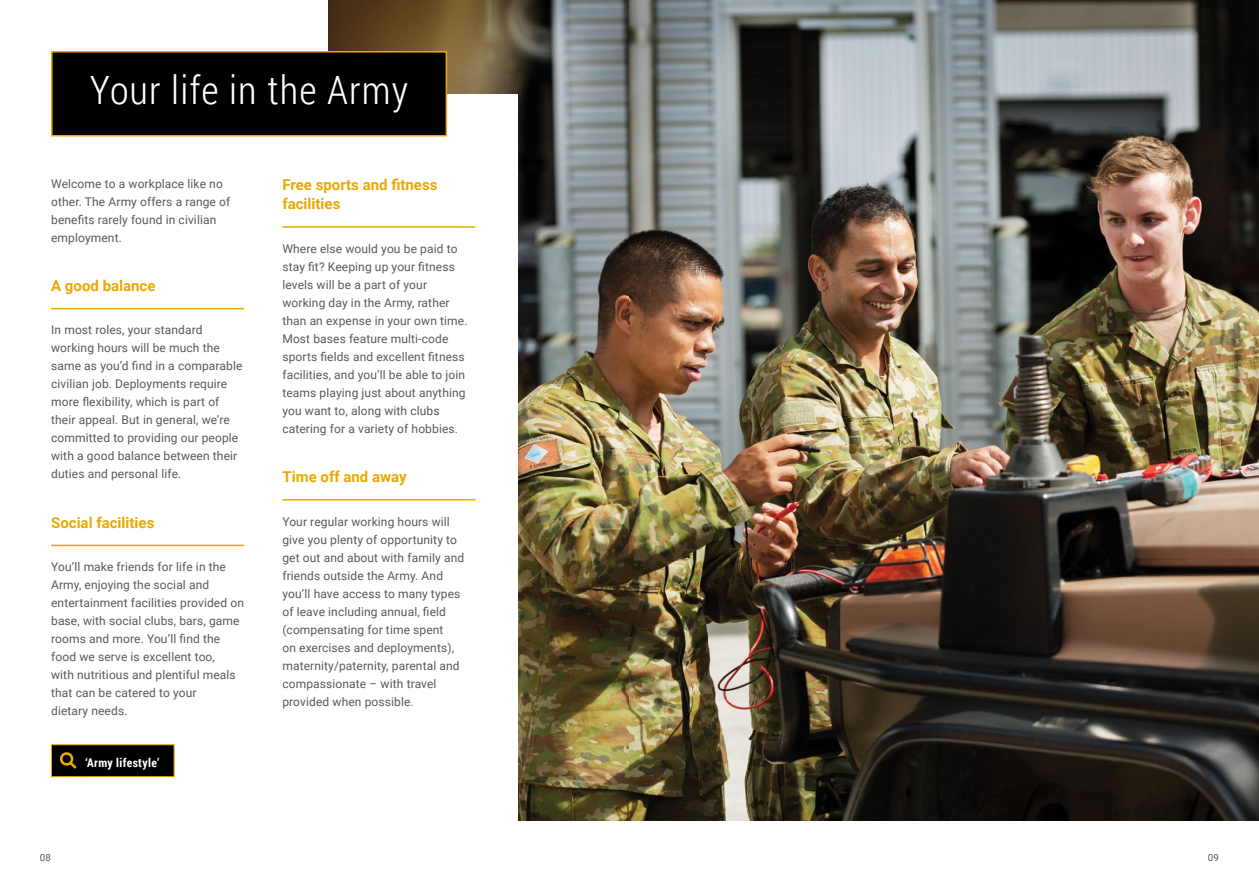
<style>
.page{position:relative;width:1259px;height:893px;background:#fff}
.page>*{position:absolute;margin:0;border:0;box-sizing:border-box;transform-origin:0 0}
.t1{font:300 39px "Roboto Condensed";letter-spacing:.03em;color:#fff}
.t2{font:700 15px/19.5px "Roboto";color:#eba900}
.t3{font:12px/18px "Roboto";letter-spacing:.01em;color:#58595b}
.t4{font:700 12px "Roboto Condensed";letter-spacing:.03em;color:#fff}
.t5{font:9.75px "Roboto";color:#58595b}
</style>
<div class="page">
<img style="left:328px;top:0;width:931px;height:821px">
<div style="left:8px;top:94px;width:510px;height:738px;background:#fff"></div>
<hr style="left:51px;top:308px;width:193px;height:1px;background:#eba900">
<hr style="left:51px;top:545px;width:193px;height:1px;background:#eba900">
<hr style="left:282px;top:226px;width:193px;height:2px;background:#eba900">
<hr style="left:282px;top:499px;width:193px;height:2px;background:#eba900">
<div style="left:52px;top:52px;width:394px;height:84px;background:#000"></div>
<div style="left:51px;top:51px;width:396px;height:85px;border:2px solid #eba900"></div>
<hr style="left:51px;top:744px;width:30px;height:1px;background:#eba900">
<hr style="left:81px;top:744px;width:93px;height:1px;background:#eba900">
<hr style="left:174px;top:745px;width:1px;height:31px;background:#eba900">
<svg style="left:51px;top:745px;width:123px;height:32px"></svg>
<h1 class="t1" style="left:90px;top:64px;width:320px">Your life in the Army</h1>
<p class="t3" style="left:51px;top:174px;width:181px">Welcome to a workplace like no other. The Army offers a range of benefits rarely found in civilian employment.</p>
<p class="t2" style="left:51px;top:275px;width:106px">A good balance</p>
<p class="t3" style="left:51px;top:321px;width:193px">In most roles, your standard working hours will be much the same as you’d find in a comparable civilian job. Deployments require more flexibility, which is part of their appeal. But in general, we’re committed to providing our people with a good balance between their duties and personal life.</p>
<p class="t2" style="left:51px;top:512px;width:105px">Social facilities</p>
<p class="t3" style="left:51px;top:557px;width:194px">You’ll make friends for life in the<br>Army, enjoying the social and entertainment facilities provided on base, with social clubs, bars, game rooms and more. You’ll find the food we serve is excellent too,<br>with nutritious and plentiful meals that can be catered to your<br>dietary needs.</p>
<p class="t4" style="left:85px;top:754px;width:75px">‘Army lifestyle’</p>
<p class="t2" style="left:282px;top:174px;width:157px">Free sports and fitness facilities</p>
<p class="t3" style="left:282px;top:239px;width:187px">Where else would you be paid to stay fit? Keeping up your fitness levels will be a part of your working day in the Army, rather than an expense in your own time.<br>Most bases feature multi-code sports fields and excellent fitness facilities, and you’ll be able to join teams playing just about anything you want to, along with clubs catering for a variety of hobbies.</p>
<p class="t2" style="left:282px;top:466px;width:126px">Time off and away</p>
<p class="t3" style="left:282px;top:512px;width:183px">Your regular working hours will give you plenty of opportunity to get out and about with family and friends outside the Army. And you’ll have access to many types of leave including annual, field (compensating for time spent<br>on exercises and deployments), maternity/paternity, parental and compassionate – with travel provided when possible.</p>
<p class="t5" style="left:40px;top:850px;width:13px">08</p>
<p class="t5" style="left:1208px;top:850px;width:13px">09</p>
</div>
